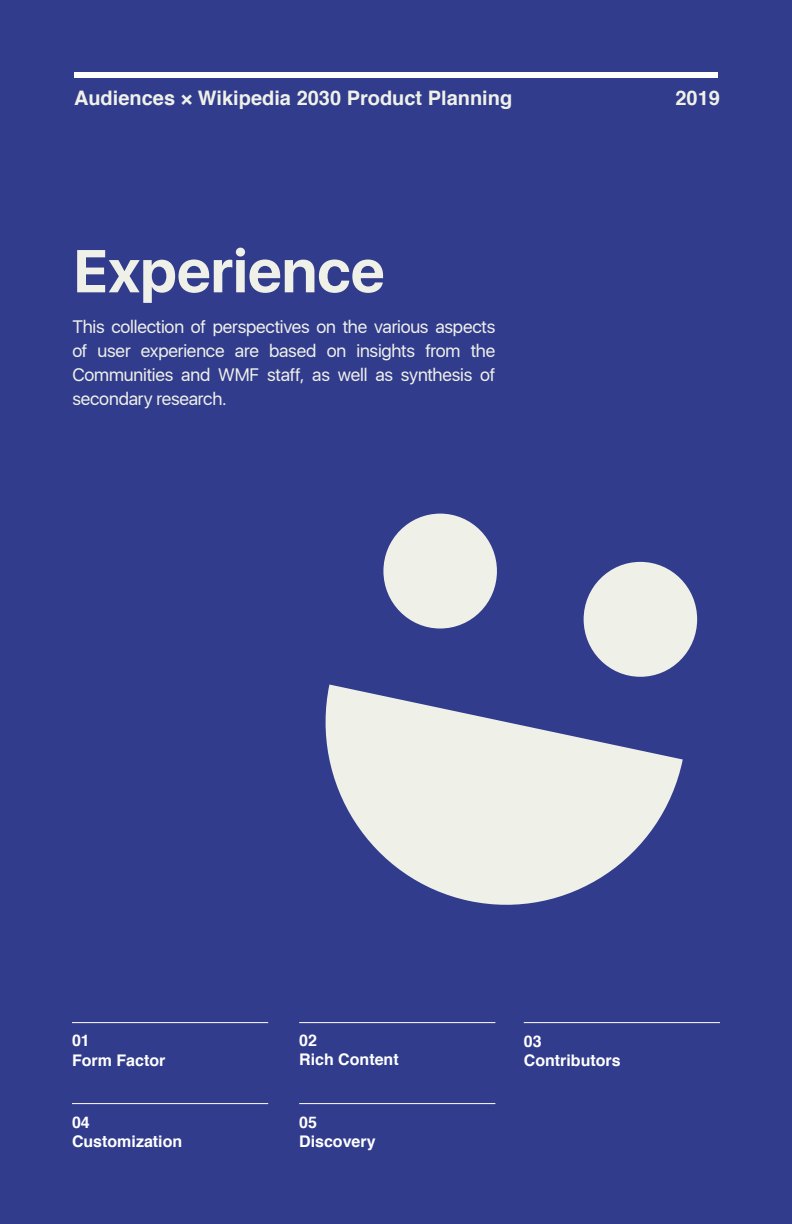
<style>
.page{position:relative;width:792px;height:1224px;background:#323c8d}
.page>*{position:absolute;margin:0;border:0;box-sizing:border-box;transform-origin:0 0}
.t1{font:700 60px "SFUI Display";color:#eff1e9}
.t2{font:700 20px "Helvetica";color:#eff1e9}
.t3{font:700 20px "Helvetica";color:#fff}
.t4{font:18px/24px "SFUI Display";letter-spacing:-.01em;color:#eff1e9;text-align:justify}
.t5{font:700 16px "Helvetica";color:#fff}
</style>
<div class="page">
<div style="left:74px;top:72px;width:644px;height:6px;background:#fff"></div>
<hr style="left:72px;top:1022px;width:196px;height:1px;background:#fff">
<hr style="left:299px;top:1022px;width:196px;height:1px;background:#fff">
<hr style="left:524px;top:1022px;width:196px;height:1px;background:#fff">
<hr style="left:72px;top:1103px;width:196px;height:1px;background:#fff">
<hr style="left:299px;top:1103px;width:196px;height:1px;background:#fff">
<svg style="left:325px;top:685px;width:358px;height:220px;fill:#eff1e9"></svg>
<div style="left:383px;top:514px;width:114px;height:115px;background:#eff1e9;border-radius:50%"></div>
<div style="left:584px;top:562px;width:113px;height:115px;background:#eff1e9;border-radius:50%"></div>
<p class="t2" style="left:74px;top:82px;width:440px">Audiences × Wikipedia 2030 Product Planning</p>
<p class="t2" style="left:676px;top:82px;width:46px">2019</p>
<p class="t3" style="left:709px;top:82px;width:13px">1</p>
<p class="t1" style="left:74px;top:237px;width:313px">Experience</p>
<p class="t4" style="left:72px;top:315px;width:425px">This collection of perspectives on the various aspects of user experience are based on insights from the Communities and WMF staff, as well as synthesis of secondary research.</p>
<p class="t5" style="left:72px;top:1028px;width:19px">01</p>
<p class="t5" style="left:299px;top:1028px;width:19px">02</p>
<p class="t5" style="left:524px;top:1028px;width:19px">03</p>
<p class="t5" style="left:72px;top:1048px;width:95px">Form Factor</p>
<p class="t5" style="left:299px;top:1047px;width:101px">Rich Content</p>
<p class="t5" style="left:524px;top:1047px;width:98px">Contributors</p>
<p class="t5" style="left:72px;top:1109px;width:19px">04</p>
<p class="t5" style="left:299px;top:1109px;width:19px">05</p>
<p class="t5" style="left:72px;top:1128px;width:112px">Customization</p>
<p class="t5" style="left:299px;top:1128px;width:78px">Discovery</p>
</div>
